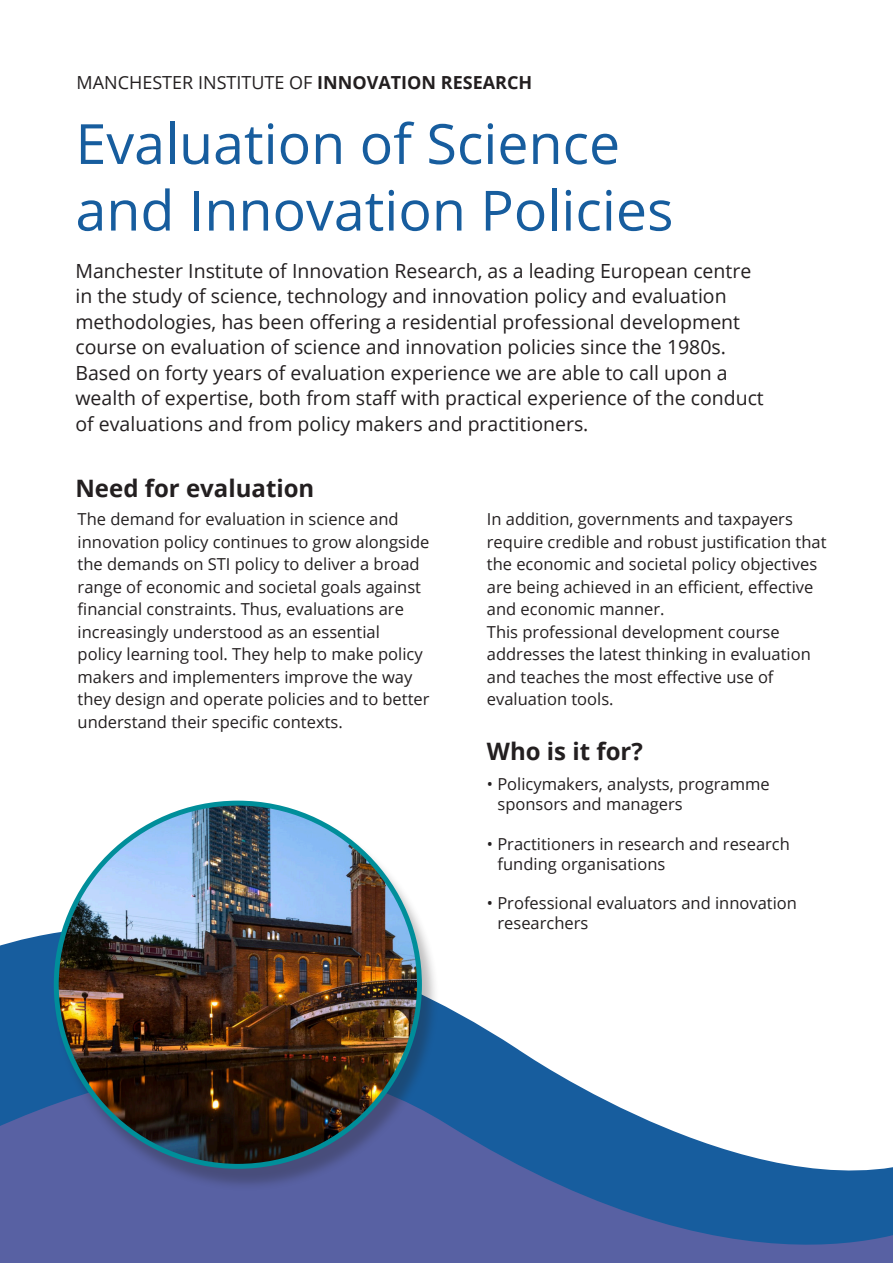
<style>
.page{position:relative;width:893px;height:1263px;background:#fff}
.page>*{position:absolute;margin:0;border:0;box-sizing:border-box;transform-origin:0 0}
.MIoIR_Major_Heading{font:55.5px "Open Sans";color:#175d9e}
.FAT_HEAD{font:700 24px "Open Sans";color:#231f20}
.Big_Para1{font:19.5px "Open Sans";color:#231f20}
.t1{font:18px "Open Sans";color:#231f20}
.t2{font:16.5px/22.5px "Open Sans";color:#231f20}
.s1{font-weight:700}
</style>
<div class="page">
<svg style="left:0;top:933px;width:893px;height:330px"></svg>
<div style="left:53px;top:805px;width:387px;height:387px;background:#231f20;opacity:.3"></div>
<img style="left:57px;top:803px;width:362px;height:363px">
<p class="t1" style="left:77px;top:70px;width:457px">MANCHESTER INSTITUTE OF <span class="s1">INNOVATION RESEARCH</span></p>
<p class="MIoIR_Major_Heading" style="left:75px;top:106px;width:546px">Evaluation of Science</p>
<p class="MIoIR_Major_Heading" style="left:75px;top:172px;width:599px">and Innovation Policies</p>
<p class="Big_Para1" style="left:75px;top:257px;width:677px">Manchester Institute of Innovation Research, as a leading European centre</p>
<p class="Big_Para1" style="left:75px;top:283px;width:653px">in the study of science, technology and innovation policy and evaluation</p>
<p class="Big_Para1" style="left:75px;top:308px;width:666px">methodologies, has been offering a residential professional development</p>
<p class="Big_Para1" style="left:75px;top:334px;width:652px">course on evaluation of science and innovation policies since the 1980s.</p>
<p class="Big_Para1" style="left:75px;top:359px;width:654px">Based on forty years of evaluation experience we are able to call upon a</p>
<p class="Big_Para1" style="left:75px;top:385px;width:690px">wealth of expertise, both from staff with practical experience of the conduct</p>
<p class="Big_Para1" style="left:75px;top:410px;width:514px">of evaluations and from policy makers and practitioners.</p>
<p class="FAT_HEAD" style="left:75px;top:472px;width:240px">Need for evaluation</p>
<p class="t2" style="left:78px;top:508px;width:323px">The demand for evaluation in science and</p>
<p class="t2" style="left:78px;top:530px;width:353px">innovation policy continues to grow alongside the demands on STI policy to deliver a broad</p>
<p class="t2" style="left:78px;top:575px;width:345px">range of economic and societal goals against</p>
<p class="t2" style="left:78px;top:598px;width:328px">financial constraints. Thus, evaluations are</p>
<p class="t2" style="left:78px;top:620px;width:304px">increasingly understood as an essential</p>
<p class="t2" style="left:78px;top:643px;width:347px">policy learning tool. They help to make policy</p>
<p class="t2" style="left:78px;top:665px;width:336px">makers and implementers improve the way</p>
<p class="t2" style="left:78px;top:688px;width:353px">they design and operate policies and to better</p>
<p class="t2" style="left:78px;top:710px;width:267px">understand their specific contexts.</p>
<p class="t2" style="left:487px;top:508px;width:307px">In addition, governments and taxpayers</p>
<p class="t2" style="left:487px;top:530px;width:341px">require credible and robust justification that</p>
<p class="t2" style="left:487px;top:553px;width:332px">the economic and societal policy objectives</p>
<p class="t2" style="left:487px;top:575px;width:328px">are being achieved in an efficient, effective</p>
<p class="t2" style="left:487px;top:598px;width:179px">and economic manner.</p>
<p class="t2" style="left:487px;top:620px;width:294px">This professional development course</p>
<p class="t2" style="left:487px;top:643px;width:325px">addresses the latest thinking in evaluation</p>
<p class="t2" style="left:487px;top:665px;width:288px">and teaches the most effective use of</p>
<p class="t2" style="left:487px;top:688px;width:128px">evaluation tools.</p>
<p class="FAT_HEAD" style="left:487px;top:735px;width:158px">Who is it for?</p>
<p class="t2" style="left:487px;top:773px;width:284px">• Policymakers, analysts, programme</p>
<p class="t2" style="left:497px;top:792px;width:187px">sponsors and managers</p>
<p class="t2" style="left:487px;top:832px;width:305px">• Practitioners in research and research</p>
<p class="t2" style="left:497px;top:852px;width:169px">funding organisations</p>
<p class="t2" style="left:487px;top:891px;width:312px">• Professional evaluators and innovation</p>
<p class="t2" style="left:497px;top:911px;width:92px">researchers</p>
</div>
